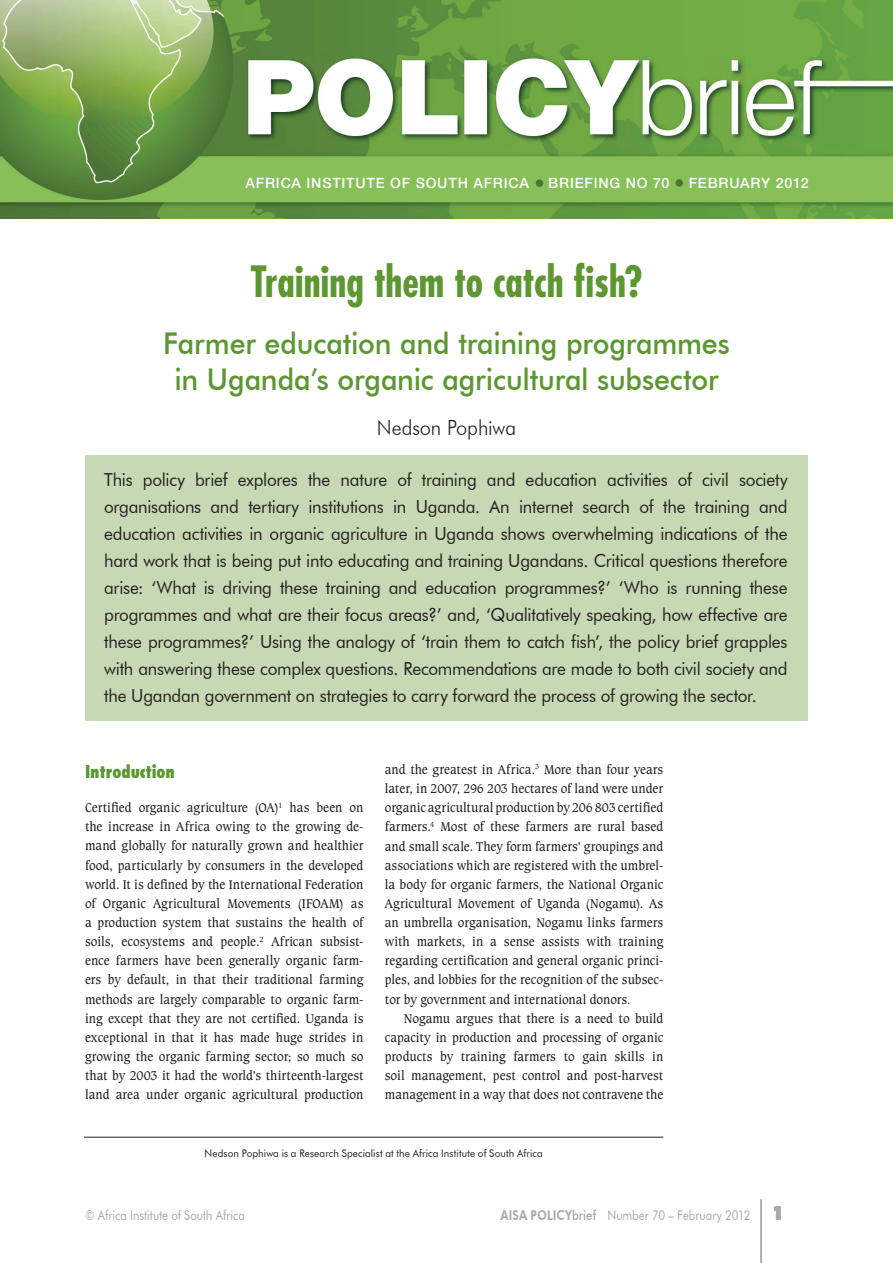
<style>
.page{position:relative;width:893px;height:1263px;background:#fff}
.page>*{position:absolute;margin:0;border:0;box-sizing:border-box;transform-origin:0 0}
.t1{font:700 condensed 42px "Futura";letter-spacing:-.005em;color:#5c9731;scale:.95 1}
.t2{font:500 30px/36px "Futura BT";letter-spacing:-.005em;color:#5c9731;text-align:center;scale:.95 1}
.t3{font:300 21px "Futura BT";letter-spacing:-.005em;color:#231f20;scale:.95 1}
.t4{font:18px/27px "Futura BT";letter-spacing:-.015em;color:#231f20;text-align:justify;scale:.95 1}
.t5{font:800 18px "Futura";color:#a8a9ad;scale:.85 1}
.t6{font:800 condensed 17.25px "Futura";letter-spacing:-.01em;color:#5c9731;scale:.95 1}
.t7{font:500 14.25px "Helvetica Neue";letter-spacing:.055em;color:#fff}
.t8{font:13.5px/19.2px "Caxton BT";letter-spacing:-.005em;color:#231f20;text-align:justify;scale:.95 1}
.t9{font:13.5px "Futura BT";color:#a8a9ad;scale:.85 1}
.t10{font:10.5px "Futura BT";letter-spacing:.01em;color:#231f20;scale:.95 1}
.s1{font-weight:800}
.s2{font-weight:500}
</style>
<div class="page">
<div style="left:85px;top:455px;width:723px;height:265px;background:#c6d8b4"></div>
<hr style="left:761px;top:1199px;width:1px;height:64px;background:#a8a9ad">
<img style="left:0;top:0;width:893px;height:219px">
<hr style="left:84px;top:1137px;width:579px;height:1px;background:#231f20">
<div style="left:536px;top:179px;width:7px;height:8px;background:#4c7335;border-radius:50%"></div>
<div style="left:675px;top:179px;width:8px;height:8px;background:#4c7335;border-radius:50%"></div>
<p class="t7" style="left:246px;top:174px;width:285px">AFRICA INSTITUTE OF SOUTH AFRICA</p>
<p class="t7" style="left:548px;top:174px;width:20px">BRIEFIN</p>
<p class="t7" style="left:609px;top:174px;width:61px">G NO 70</p>
<p class="t7" style="left:689px;top:174px;width:121px">FEBRUARY 2012</p>
<h1 class="t1" style="left:250px;top:254px;width:414px">Training them to catch fish?</h1>
<h2 class="t2" style="left:163px;top:325px;width:598px">Farmer education and training programmes in Uganda’s organic agricultural subsector</h2>
<h3 class="t3" style="left:377px;top:415px;width:148px">Nedson Pophiwa</h3>
<p class="t4" style="left:104px;top:466px;width:721px">This policy brief explores the nature of training and education activities of civil society organisations and tertiary institutions in Uganda. An internet search of the training and education activities in organic agriculture in Uganda shows overwhelming indications of the hard work that is being put into educating and training Ugandans. Critical questions therefore arise: ‘What is driving these training and education programmes?’ ‘Who is running these programmes and what are their focus areas?’ and, ‘Qualitatively speaking, how effective are these programmes?’ Using the analogy of ‘train them to catch fish’, the policy brief grapples with answering these complex questions. Recommendations are made to both civil society and the Ugandan government on strategies to carry forward the process of growing the sector.</p>
<p class="t6" style="left:85px;top:761px;width:96px">Introduction</p>
<p class="t8" style="left:85px;top:798px;width:295px">Certified organic agriculture (OA)<sup>1</sup> has been on the increase in Africa owing to the growing de&shy;mand globally for naturally grown and healthier food, particularly by consumers in the developed world. It is defined by the International Federation of Organic Agricultural Movements (IFOAM) as a production system that sustains the health of soils, ecosystems and people.<sup>2</sup> African subsist&shy;ence farmers have been generally organic farm&shy;ers by default, in that their traditional farming methods are largely comparable to organic farm&shy;ing except that they are not certified. Uganda is exceptional in that it has made huge strides in growing the organic farming sector; so much so that by 2003 it had the world’s thirteenth-largest land area under organic agricultural production</p>
<p class="t8" style="left:385px;top:759px;width:295px">and the greatest in Africa.<sup>3</sup> More than four years later, in 2007, 296 203 hectares of land were under organic agricultural production by 206 803 certified farmers.<sup>4</sup> Most of these farmers are rural based and small scale. They form farmers’ groupings and associations which are registered with the umbrel&shy;la body for organic farmers, the National Organic Agricultural Movement of Uganda (Nogamu). As an umbrella organisation, Nogamu links farmers with markets, in a sense assists with training regarding certification and general organic princi&shy;ples, and lobbies for the recognition of the subsec&shy;tor by government and international donors.</p>
<p class="t8" style="left:385px;top:1008px;width:295px;text-indent:19px">Nogamu argues that there is a need to build capacity in production and processing of organic products by training farmers to gain skills in soil management, pest control and post-harvest management in a way that does not contravene the</p>
<p class="t10" style="left:205px;top:1146px;width:358px">Nedson Pophiwa is a Research Specialist at the Africa Institute of South Africa</p>
<p class="t9" style="left:85px;top:1207px;width:190px">© Africa Institute of South Africa</p>
<p class="t9" style="left:500px;top:1207px;width:296px"><span class="s1">AISA POLICY</span><span class="s2">brief</span> Number 70 – February 2012</p>
<h3 class="t5" style="left:772px;top:1202px;width:16px">1</h3>
</div>
